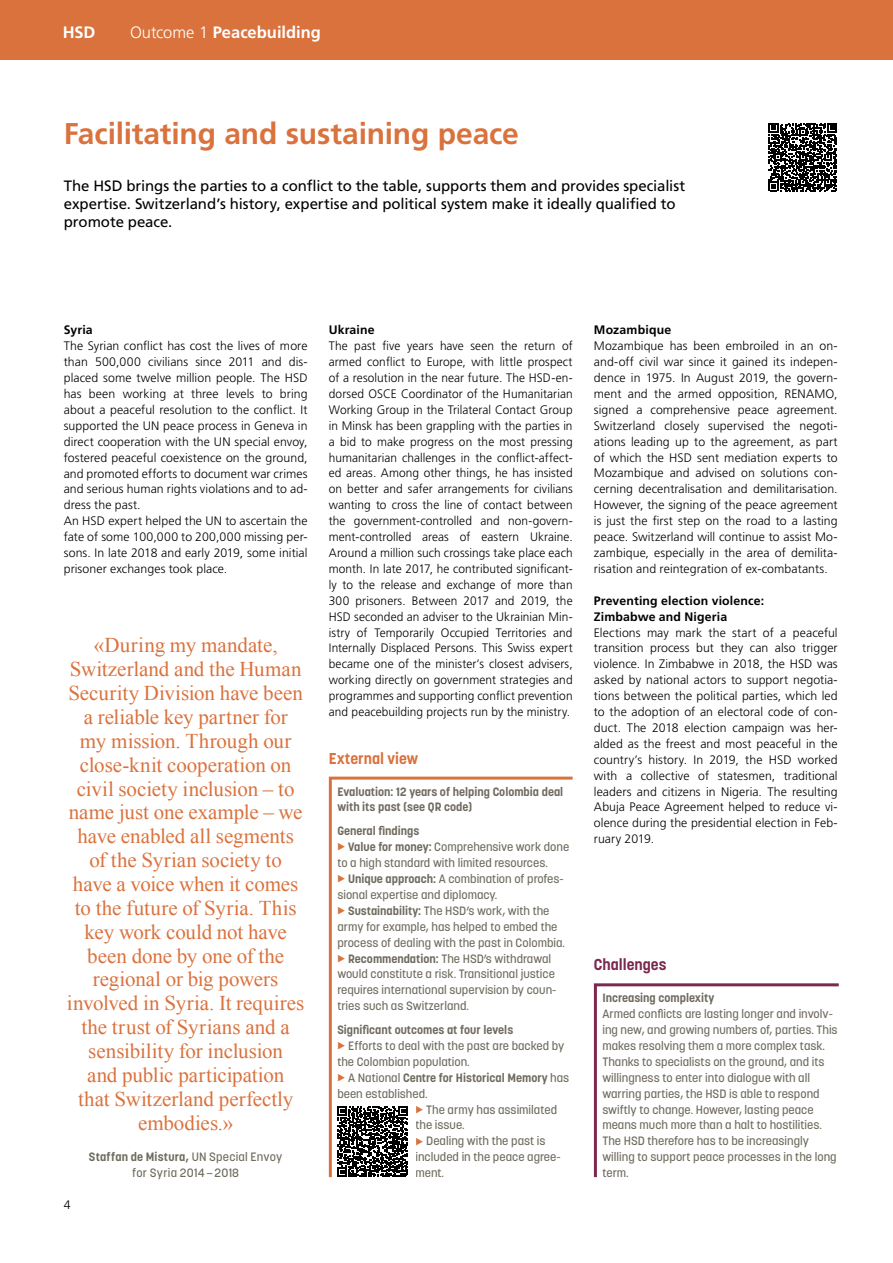
<style>
.page{position:relative;width:893px;height:1263px;background:#fff}
.page>*{position:absolute;margin:0;border:0;box-sizing:border-box;transform-origin:0 0}
.t1{font:700 30px "Frutiger LT Pro";letter-spacing:-.005em;color:#da723d}
.t2{font:21px/23.9px "Times New Roman";letter-spacing:-.005em;color:#da723d;text-align:center}
.t3{font:700 16.5px "Frutiger LT Pro";color:#fff}
.t4{font:700 15.6px "Korolev";color:#da723d}
.t5{font:700 15.6px "Korolev";color:#7b2950}
.t6{font:15px/18px "Frutiger LT Pro";letter-spacing:-.005em;color:#000}
.t7{font:300 12.3px/15.9px "Frutiger LT Pro";letter-spacing:.005em;color:#000;text-align:justify}
.t8{font:700 12.3px/15.9px "Frutiger LT Pro";letter-spacing:.015em;color:#000}
.t9{font:500 12px/15.9px "Korolev";color:#6f6b5e}
.t10{font:700 12px/15.9px "Korolev";color:#6f6b5e}
.t11{font:500 12px/15.9px "Korolev";letter-spacing:.02em;color:#6f6b5e;text-align:center}
.s1{font-weight:300}
.s2{font-weight:700}
.s3{font-weight:500}
</style>
<div class="page">
<div style="left:0;top:0;width:893px;height:60px;background:#da723d"></div>
<svg style="left:769px;top:123px;width:68px;height:68px"></svg>
<svg style="left:593px;top:983px;width:246px;height:195px"></svg>
<svg style="left:328px;top:776px;width:245px;height:402px"></svg>
<div style="left:337px;top:1101px;width:78px;height:85px;background:#fff"></div>
<svg style="left:338px;top:1106px;width:70px;height:71px"></svg>
<svg style="left:338px;top:843px;width:7px;height:8px"></svg>
<svg style="left:338px;top:875px;width:7px;height:8px"></svg>
<svg style="left:338px;top:907px;width:7px;height:7px"></svg>
<svg style="left:338px;top:955px;width:7px;height:7px"></svg>
<svg style="left:338px;top:1042px;width:7px;height:7px"></svg>
<svg style="left:338px;top:1074px;width:7px;height:7px"></svg>
<svg style="left:416px;top:1106px;width:7px;height:7px"></svg>
<svg style="left:416px;top:1137px;width:7px;height:8px"></svg>
<h3 class="t3" style="left:63px;top:22px;width:34px">HSD</h3>
<h3 class="t3" style="left:130px;top:22px;width:192px"><span class="s1">Outcome 1</span> Peacebuilding</h3>
<h1 class="t1" style="left:64px;top:115px;width:457px">Facilitating and sustaining peace</h1>
<p class="t6" style="left:64px;top:177px;width:623px">The HSD brings the parties to a conflict to the table, supports them and provides specialist expertise. Switzerland’s history, expertise and political system make it ideally qualified to promote peace.</p>
<p class="t8" style="left:64px;top:322px;width:30px">Syria</p>
<p class="t7" style="left:64px;top:338px;width:245px;text-align:left">The Syrian conflict has cost the lives of more than 500,000 civilians since 2011 and dis&shy;placed some twelve million people. The HSD has been working at three levels to bring about a peaceful resolution to the conflict. It supported the UN peace process in Geneva in direct cooperation with the UN special envoy, fostered peaceful coexistence on the ground, and promoted efforts to document war crimes and serious human rights violations and to ad&shy;dress the past.<br>An HSD expert helped the UN to ascertain the fate of some 100,000 to 200,000 missing per&shy;sons. In late 2018 and early 2019, some initial prisoner exchanges took place.</p>
<p class="t2" style="left:67px;top:633px;width:239px">«During my mandate,<br>Switzerland and the Human<br>Security Division have been a reliable key partner for<br>my mission. Through our close-knit cooperation on civil society inclusion – to name just one example – we have enabled all segments of the Syrian society to<br>have a voice when it comes to the future of Syria. This key work could not have been done by one of the regional or big powers involved in Syria. It requires the trust of Syrians and a sensibility for inclusion<br>and public participation<br>that Switzerland perfectly embodies.»</p>
<p class="t11" style="left:89px;top:1149px;width:195px"><span class="s2">Staffan de Mistura,</span> UN Special Envoy for Syria 2014—2018</p>
<p class="t7" style="left:64px;top:1197px;width:8px">4</p>
<p class="t8" style="left:329px;top:322px;width:47px">Ukraine</p>
<p class="t7" style="left:329px;top:338px;width:245px">The past five years have seen the return of armed conflict to Europe, with little prospect of a resolution in the near future. The HSD-en&shy;dorsed OSCE Coordinator of the Humanitarian Working Group in the Trilateral Contact Group in Minsk has been grappling with the parties in a bid to make progress on the most pressing humanitarian challenges in the conflict-affect&shy;ed areas. Among other things, he has insisted on better and safer arrangements for civilians wanting to cross the line of contact between the government-controlled and non-govern&shy;ment-controlled areas of eastern Ukraine.<br>Around a million such crossings take place each month. In late 2017, he contributed significant&shy;ly to the release and exchange of more than 300 prisoners. Between 2017 and 2019, the HSD seconded an adviser to the Ukrainian Min&shy;istry of Temporarily Occupied Territories and Internally Displaced Persons. This Swiss expert became one of the minister’s closest advisers, working directly on government strategies and programmes and supporting conflict prevention and peacebuilding projects run by the ministry.</p>
<p class="t4" style="left:329px;top:748px;width:91px">External view</p>
<p class="t10" style="left:337px;top:783px;width:227px">Evaluation: 12 years of helping Colombia deal with its past (see QR code)</p>
<p class="t10" style="left:337px;top:823px;width:83px">General findings</p>
<p class="t9" style="left:348px;top:839px;width:223px"><span class="s2">Value for money:</span> Comprehensive work done</p>
<p class="t9" style="left:337px;top:855px;width:212px">to a high standard with limited resources.</p>
<p class="t9" style="left:348px;top:871px;width:217px"><span class="s2">Unique approach:</span> A combination of profes-</p>
<p class="t9" style="left:337px;top:887px;width:161px">sional expertise and diplomacy.</p>
<p class="t9" style="left:348px;top:903px;width:203px"><span class="s2">Sustainability:</span> The HSD’s work, with the</p>
<p class="t9" style="left:337px;top:918px;width:222px">army for example, has helped to embed the</p>
<p class="t9" style="left:337px;top:934px;width:229px">process of dealing with the past in Colombia.</p>
<p class="t9" style="left:348px;top:950px;width:205px"><span class="s2">Recommendation:</span> The HSD’s withdrawal</p>
<p class="t9" style="left:337px;top:966px;width:219px">would constitute a risk. Transitional justice</p>
<p class="t9" style="left:337px;top:982px;width:221px">requires international supervision by coun-</p>
<p class="t9" style="left:337px;top:998px;width:133px">tries such as Switzerland.</p>
<p class="t10" style="left:337px;top:1022px;width:177px">Significant outcomes at four levels</p>
<p class="t9" style="left:337px;top:1038px;width:228px;text-indent:11px">Efforts to deal with the past are backed by the Colombian population.</p>
<p class="t10" style="left:348px;top:1069px;width:223px"><span class="s3">A National</span> Centre for Historical Memory <span class="s3">has</span></p>
<p class="t9" style="left:337px;top:1085px;width:92px">been established.</p>
<p class="t9" style="left:426px;top:1101px;width:132px">The army has assimilated</p>
<p class="t9" style="left:415px;top:1117px;width:51px">the issue.</p>
<p class="t9" style="left:426px;top:1133px;width:121px">Dealing with the past is</p>
<p class="t9" style="left:415px;top:1149px;width:147px">included in the peace agree-</p>
<p class="t9" style="left:415px;top:1165px;width:30px">ment.</p>
<p class="t8" style="left:594px;top:322px;width:79px">Mozambique</p>
<p class="t7" style="left:594px;top:338px;width:245px">Mozambique has been embroiled in an on&shy;and-off civil war since it gained its indepen&shy;dence in 1975. In August 2019, the govern&shy;ment and the armed opposition, RENAMO, signed a comprehensive peace agreement.<br>Switzerland closely supervised the negoti&shy;ations leading up to the agreement, as part of which the HSD sent mediation experts to Mozambique and advised on solutions con&shy;cerning decentralisation and demilitarisation.<br>However, the signing of the peace agreement is just the first step on the road to a lasting peace. Switzerland will continue to assist Mo&shy;zambique, especially in the area of demilita&shy;risation and reintegration of ex-combatants.</p>
<p class="t8" style="left:594px;top:592px;width:172px">Preventing election violence:<br>Zimbabwe and Nigeria</p>
<p class="t7" style="left:594px;top:624px;width:245px">Elections may mark the start of a peaceful transition process but they can also trigger violence. In Zimbabwe in 2018, the HSD was asked by national actors to support negotia&shy;tions between the political parties, which led to the adoption of an electoral code of con&shy;duct. The 2018 election campaign was her&shy;alded as the freest and most peaceful in the country’s history. In 2019, the HSD worked with a collective of statesmen, traditional leaders and citizens in Nigeria. The resulting Abuja Peace Agreement helped to reduce vi&shy;olence during the presidential election in Feb&shy;ruary 2019.</p>
<p class="t5" style="left:594px;top:955px;width:74px">Challenges</p>
<p class="t10" style="left:602px;top:990px;width:113px">Increasing complexity</p>
<p class="t9" style="left:602px;top:1006px;width:237px">Armed conflicts are lasting longer and involv&shy;ing new, and growing numbers of, parties. This makes resolving them a more complex task.<br>Thanks to specialists on the ground, and its willingness to enter into dialogue with all warring parties, the HSD is able to respond swiftly to change. However, lasting peace means much more than a halt to hostilities.<br>The HSD therefore has to be increasingly willing to support peace processes in the long term.</p>
</div>
